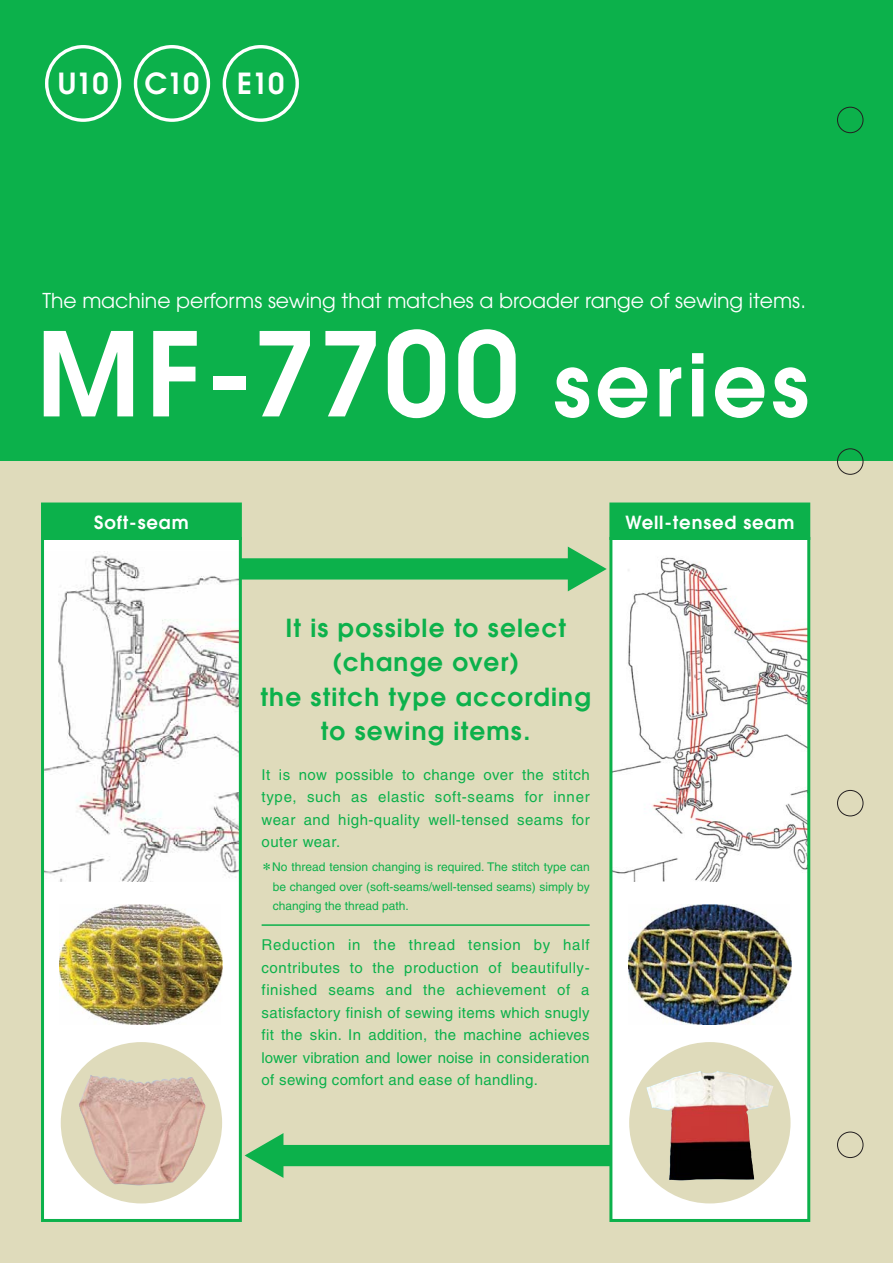
<style>
.page{position:relative;width:893px;height:1263px;background:#dfdbbb}
.page>*{position:absolute;margin:0;border:0;box-sizing:border-box;transform-origin:0 0}
.t1{font:600 115.5px "Avant Garde";letter-spacing:.03em;color:#fff}
.t2{font:600 28.95px "Avant Garde";color:#fff}
.t3{font:600 24.75px/34.5px "Avant Garde";letter-spacing:.05em;color:#0cb14b;text-align:center}
.t4{font:20.4px "Avant Garde";color:#fff}
.t5{font:600 18px "Avant Garde";letter-spacing:.05em;color:#fff}
.t6{font:15px/22.5px "Helvetica";letter-spacing:.02em;color:#0cb14b;text-align:justify}
.t7{font:12px/19.5px "Helvetica";color:#0cb14b;text-align:justify}
.s1{font-size:85.5px}
.s2{font-family:"Gothic BBB";font-weight:500}
</style>
<div class="page">
<div style="left:0;top:0;width:893px;height:460px;background:#0cb14b"></div>
<div style="left:43px;top:538px;width:197px;height:682px;background:#fff"></div>
<img style="left:45px;top:551px;width:193px;height:330px">
<img style="left:60px;top:904px;width:163px;height:120px">
<div style="left:41px;top:537px;width:201px;height:685px;border:3px solid #0cb14b"></div>
<div style="left:41px;top:502px;width:201px;height:38px;background:#0cb14b;border:3px solid #0cb14b"></div>
<div style="left:611px;top:538px;width:198px;height:682px;background:#fff"></div>
<img style="left:613px;top:557px;width:193px;height:324px">
<img style="left:628px;top:904px;width:163px;height:120px">
<div style="left:609px;top:537px;width:201px;height:685px;border:3px solid #0cb14b"></div>
<div style="left:609px;top:502px;width:201px;height:38px;background:#0cb14b;border:3px solid #0cb14b"></div>
<div style="left:61px;top:1042px;width:161px;height:161px;background:#dfdbbb;border-radius:50%"></div>
<img style="left:79px;top:1075px;width:124px;height:110px">
<div style="left:629px;top:1042px;width:161px;height:161px;background:#dfdbbb;border-radius:50%"></div>
<img style="left:646px;top:1071px;width:127px;height:109px">
<div style="left:45px;top:45px;width:76px;height:77px;border:3px solid #fff;border-radius:50%"></div>
<div style="left:223px;top:45px;width:76px;height:77px;border:3px solid #fff;border-radius:50%"></div>
<div style="left:134px;top:45px;width:76px;height:77px;border:3px solid #fff;border-radius:50%"></div>
<hr style="left:262px;top:924px;width:328px;height:2px;background:#0cb14b">
<div style="left:277px;top:1145px;width:334px;height:21px;background:#0cb14b"></div>
<svg style="left:245px;top:1133px;width:38px;height:45px"></svg>
<div style="left:240px;top:558px;width:334px;height:21px;background:#0cb14b"></div>
<svg style="left:568px;top:546px;width:39px;height:45px"></svg>
<svg style="left:837px;top:107px;width:26px;height:1051px"></svg>
<h2 class="t2" style="left:58px;top:73px;width:143px">U10 C10</h2>
<h2 class="t2" style="left:237px;top:73px;width:49px">E10</h2>
<h3 class="t4" style="left:43px;top:293px;width:765px">The machine performs sewing that matches a broader range of sewing items.</h3>
<h1 class="t1" style="left:36px;top:331px;width:774px">MF-7700 <span class="s1">series</span></h1>
<p class="t5" style="left:94px;top:516px;width:96px">Soft-seam</p>
<p class="t5" style="left:625px;top:516px;width:170px">Well-tensed seam</p>
<h3 class="t3" style="left:261px;top:612px;width:332px">It is possible to select (change over)<br>the stitch type according to sewing items.</h3>
<p class="t6" style="left:262px;top:764px;width:330px">It is now possible to change over the stitch type, such as elastic soft-seams for inner wear and high-quality well-tensed seams for outer wear.</p>
<p class="t7" style="left:273px;top:858px;width:318px;text-indent:-12px"><span class="s2">＊</span>No thread tension changing is required. The stitch type can be changed over (soft-seams/well-tensed seams) simply by changing the thread path.</p>
<p class="t6" style="left:262px;top:935px;width:330px">Reduction in the thread tension by half contributes to the production of beautifully&shy;finished seams and the achievement of a satisfactory finish of sewing items which snugly fit the skin. In addition, the machine achieves lower vibration and lower noise in consideration of sewing comfort and ease of handling.</p>
</div>
